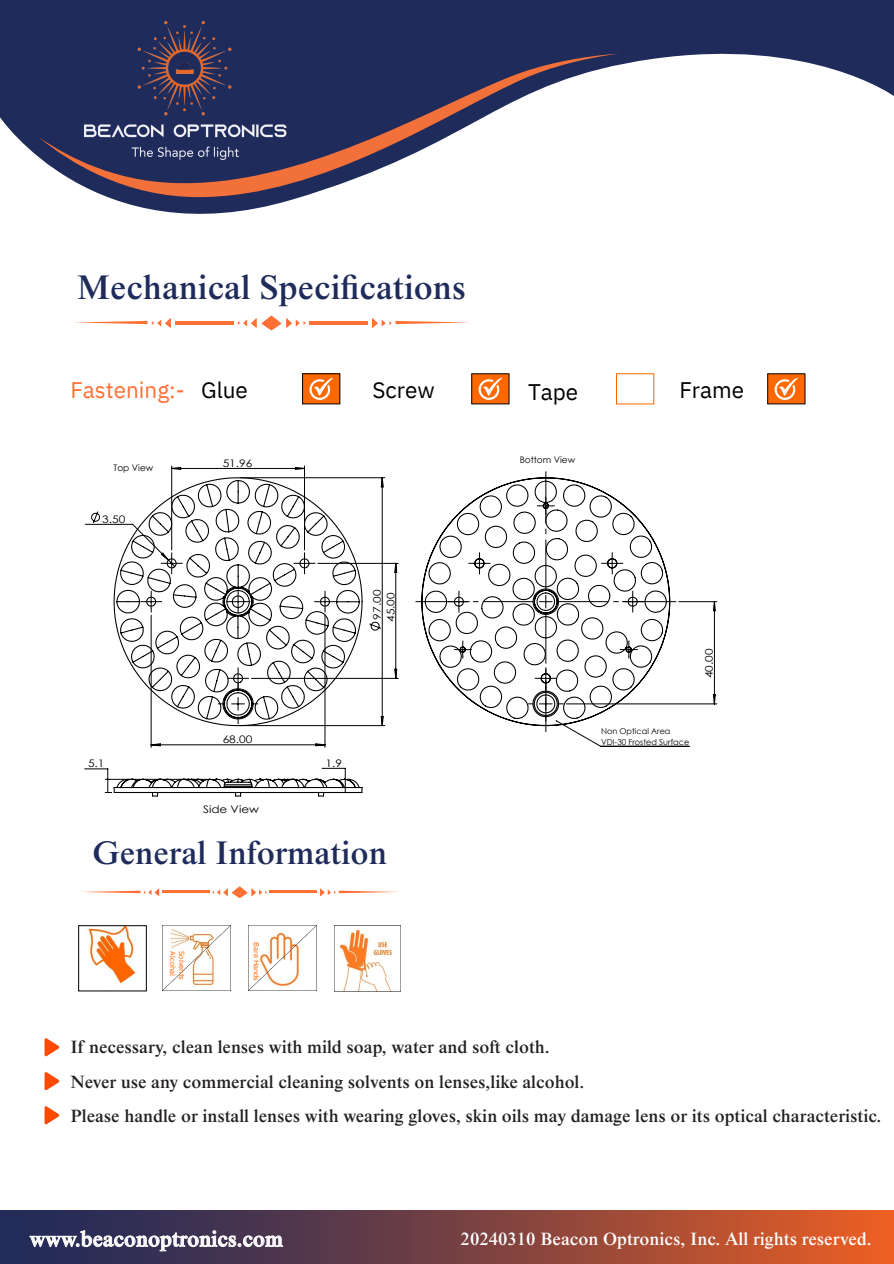
<style>
.page{position:relative;width:894px;height:1264px;background:#fff}
.page>*{position:absolute;margin:0;border:0;box-sizing:border-box;transform-origin:0 0}
.t1{font:500 34.5px "Times NRMT Pro";color:#1f2c5b}
.t2{font:500 33px "Times NRMT Pro";color:#1f2c5b}
.t3{font:22.5px "IBM Plex Sans";color:#ff7035}
.t4{font:22.5px "IBM Plex Sans";color:#000}
.t5{font:500 21.75px "Times NRMT Pro";color:#fff}
.t6{font:500 18px/34.5px "Times NRMT Pro";color:#231f20}
.t7{font:500 18px "Times NRMT Pro";color:#fff}
.t8{font:10.35px "Century Gothic";color:#000;scale:1.15 1}
.t9{font:9px "Century Gothic";color:#000}
.t10{font:8.1px/10.6px "Century Gothic";color:#000}
.t11{font:7.5px "IBM Plex Sans";color:#f60}
.s1{color:#000}
</style>
<div class="page">
<svg style="left:0;top:0;width:893px;height:214px"></svg>
<svg style="left:38px;top:54px;width:581px;height:143px;fill:#1f2b5b"></svg>
<img style="left:81px;top:120px;width:208px;height:40px">
<img style="left:92px;top:22px;width:186px;height:96px">
<img style="left:175px;top:69px;width:19px;height:9px">
<hr style="left:174px;top:74px;width:24px;height:3px;background:#1f2c5b">
<div style="left:0;top:1210px;width:893px;height:53px;background:linear-gradient(to right,#10265e,#e35c26)"></div>
<svg style="left:29px;top:1230px;width:254px;height:21px"></svg>
<svg style="left:44px;top:1038px;width:15px;height:18px"></svg>
<svg style="left:44px;top:1072px;width:15px;height:17px"></svg>
<svg style="left:44px;top:1106px;width:15px;height:18px"></svg>
<svg style="left:237px;top:316px;width:68px;height:14px"></svg>
<svg style="left:372px;top:318px;width:98px;height:10px"></svg>
<hr style="left:309px;top:321px;width:58px;height:3px;background:#ff7035">
<svg style="left:73px;top:318px;width:98px;height:10px"></svg>
<hr style="left:175px;top:321px;width:59px;height:3px;background:#ff7035">
<svg style="left:212px;top:886px;width:55px;height:11px"></svg>
<svg style="left:320px;top:888px;width:78px;height:8px"></svg>
<hr style="left:269px;top:890px;width:47px;height:3px;background:#ff7035">
<svg style="left:81px;top:888px;width:78px;height:8px"></svg>
<hr style="left:163px;top:890px;width:47px;height:3px;background:#ff7035">
<div style="left:767px;top:373px;width:38px;height:31px;background:#fe6800"></div>
<svg style="left:774px;top:378px;width:23px;height:22px"></svg>
<div style="left:471px;top:373px;width:38px;height:31px;background:#fe6800"></div>
<svg style="left:478px;top:378px;width:24px;height:22px"></svg>
<div style="left:302px;top:373px;width:38px;height:31px;background:#fe6800"></div>
<svg style="left:309px;top:378px;width:24px;height:22px"></svg>
<img style="left:88px;top:927px;width:48px;height:57px">
<img style="left:163px;top:925px;width:67px;height:65px">
<img style="left:248px;top:925px;width:68px;height:65px">
<img style="left:168px;top:928px;width:56px;height:59px">
<img style="left:258px;top:929px;width:47px;height:59px">
<img style="left:334px;top:925px;width:67px;height:66px">
<div style="left:78px;top:925px;width:68px;height:66px;border:1px solid #000"></div>
<svg style="left:420px;top:477px;width:195px;height:249px"></svg>
<svg style="left:545px;top:471px;width:1px;height:27px"></svg>
<svg style="left:415px;top:601px;width:36px;height:1px"></svg>
<svg style="left:545px;top:711px;width:1px;height:21px"></svg>
<svg style="left:84px;top:465px;width:262px;height:328px"></svg>
<svg style="left:451px;top:498px;width:266px;height:213px"></svg>
<svg style="left:238px;top:477px;width:161px;height:249px"></svg>
<svg style="left:555px;top:719px;width:134px;height:28px"></svg>
<svg style="left:107px;top:778px;width:256px;height:19px"></svg>
<h1 class="t1" style="left:77px;top:266px;width:390px">Mechanical Specifications</h1>
<p class="t3" style="left:70px;top:373px;width:179px">Fastening:- <span class="s1">Glue</span></p>
<p class="t4" style="left:372px;top:373px;width:64px">Screw</p>
<p class="t4" style="left:528px;top:375px;width:52px">Tape</p>
<p class="t4" style="left:679px;top:373px;width:66px">Frame</p>
<p class="t9" style="left:113px;top:461px;width:41px">Top View</p>
<p class="t8" style="left:102px;top:511px;width:22px">3.50</p>
<p class="t8" style="left:223px;top:456px;width:27px">51.96</p>
<p class="t8" style="left:369px;top:619px;width:27px;rotate:-90deg">97.00</p>
<p class="t8" style="left:383px;top:622px;width:27px;rotate:-90deg">45.00</p>
<p class="t8" style="left:223px;top:732px;width:27px">68.00</p>
<p class="t8" style="left:88px;top:756px;width:16px">5.1</p>
<p class="t8" style="left:325px;top:755px;width:16px">1.9</p>
<p class="t8" style="left:203px;top:802px;width:50px">Side View</p>
<h2 class="t2" style="left:92px;top:832px;width:296px">General Information</h2>
<p class="t11" style="left:178px;top:951px;width:27px;rotate:90deg">Alcohal</p>
<p class="t11" style="left:187px;top:951px;width:30px;rotate:90deg">Solvents</p>
<p class="t11" style="left:262px;top:942px;width:41px;rotate:90deg">Bare Hands</p>
<p class="t9" style="left:519px;top:453px;width:57px">Bottom View</p>
<p class="t8" style="left:701px;top:678px;width:27px;rotate:-90deg">40.00</p>
<p class="t10" style="left:601px;top:726px;width:90px">Non Optical Area<br>VDI-30 Frosted Surface</p>
<p class="t6" style="left:70px;top:1030px;width:812px">If necessary, clean lenses with mild soap, water and soft cloth.<br>Never use any commercial cleaning solvents on lenses,like alcohol.<br>Please handle or install lenses with wearing gloves, skin oils may damage lens or its optical characteristic.</p>
<p class="t5" style="left:30px;top:1225px;width:254px">www.beaconoptronics.com</p>
<p class="t7" style="left:460px;top:1228px;width:412px">20240310 Beacon Optronics, Inc. All rights reserved.</p>
</div>
